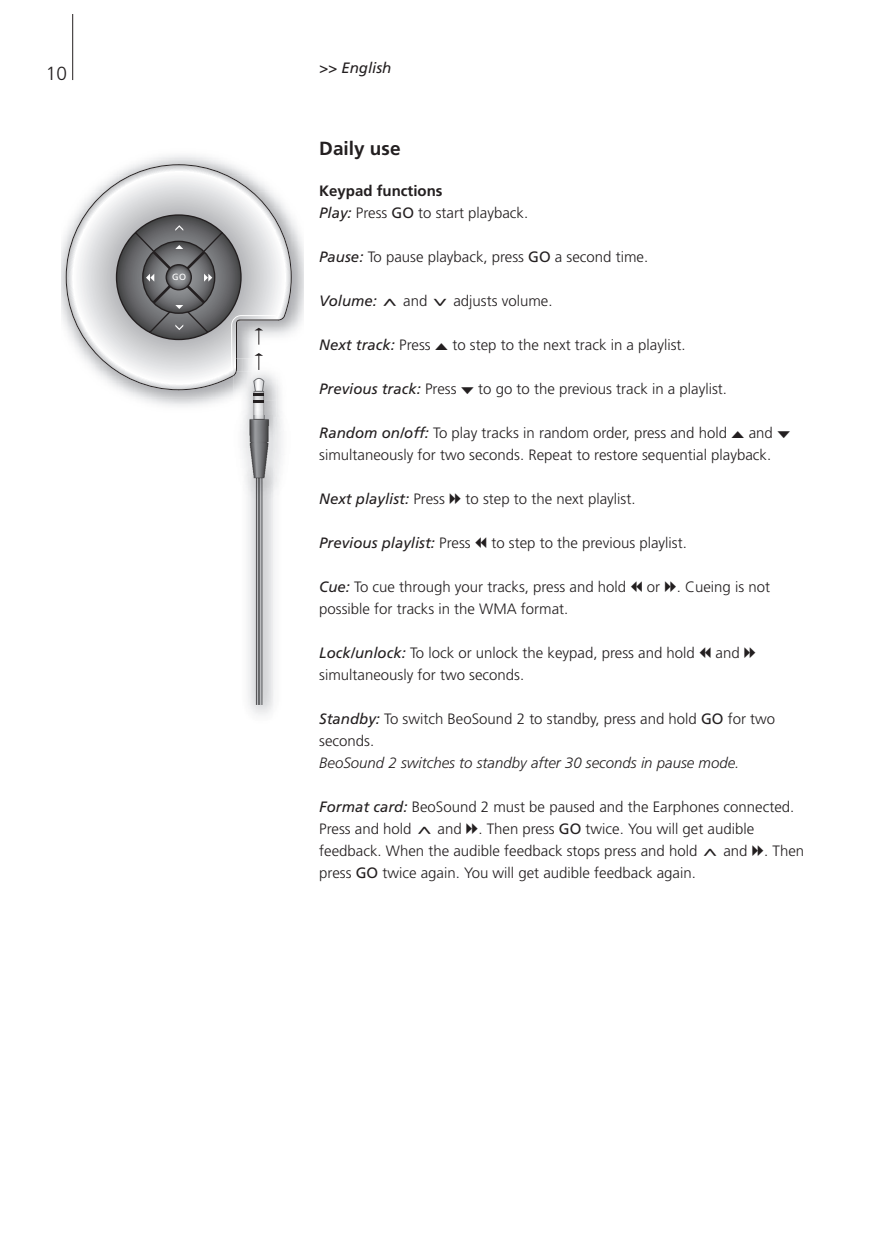
<style>
.page{position:relative;width:884px;height:1252px;background:#fff}
.page>*{position:absolute;margin:0;border:0;box-sizing:border-box;transform-origin:0 0}
.t1{font:700 19px "Frutiger";color:#231f20}
.t2{font:300 19px "Frutiger";color:#231f20}
.t3{font:300 15px/22px "Frutiger";color:#231f20}
.t4{font:italic 300 15px "Frutiger";color:#231f20}
.t5{font:italic 15px "Frutiger";color:#231f20}
.t6{font:9px "Frutiger";color:#fff}
.s1{font-weight:700}
.s2{font-weight:400;font-style:italic}
.s3{font-weight:400}
</style>
<div class="page">
<hr style="left:72px;top:14px;width:1px;height:66px;background:#231f20">
<img style="left:61px;top:155px;width:242px;height:252px">
<svg style="left:66px;top:164px;width:226px;height:226px"></svg>
<img style="left:277px;top:359px;width:14px;height:13px">
<img style="left:277px;top:372px;width:14px;height:29px">
<img style="left:273px;top:505px;width:1px;height:192px">
<img style="left:230px;top:401px;width:66px;height:16px">
<img style="left:254px;top:403px;width:10px;height:12px">
<svg style="left:273px;top:417px;width:11px;height:61px"></svg>
<svg style="left:115px;top:214px;width:162px;height:189px;background:#a5a5a7"></svg>
<img style="left:230px;top:415px;width:43px;height:300px">
<p class="t2" style="left:46px;top:66px;width:23px">10</p>
<p class="t5" style="left:319px;top:61px;width:74px">&gt;&gt; English</p>
<p class="t6" style="left:172px;top:274px;width:15px">GO</p>
<p class="t1" style="left:319px;top:141px;width:83px">Daily use</p>
<p class="t3" style="left:319px;top:181px;width:210px"><span class="s1">Keypad functions<br></span><span class="s2">Play:</span> Press <span class="s3">GO</span> to start playback.</p>
<p class="t3" style="left:319px;top:247px;width:330px"><span class="s2">Pause:</span> To pause playback, press <span class="s3">GO</span> a second time.</p>
<p class="t3" style="left:319px;top:291px;width:235px"><span class="s2">Volume:</span> ∧and ∨adjusts volume.</p>
<p class="t3" style="left:319px;top:335px;width:368px"><span class="s2">Next track:</span> Press ▲ to step to the next track in a playlist.</p>
<p class="t3" style="left:319px;top:379px;width:409px"><span class="s2">Previous track:</span> Press ▼ to go to the previous track in a playlist.</p>
<p class="t3" style="left:319px;top:423px;width:473px"><span class="s2">Random on/off:</span> To play tracks in random order, press and hold ▲ and ▼ simultaneously for two seconds. Repeat to restore sequential playback.</p>
<p class="t3" style="left:319px;top:489px;width:318px"><span class="s2">Next playlist:</span> Press ▼▼ to step to the next playlist.</p>
<p class="t3" style="left:319px;top:533px;width:369px"><span class="s2">Previous playlist:</span> Press ▲▲ to step to the previous playlist.</p>
<p class="t3" style="left:319px;top:577px;width:452px"><span class="s2">Cue:</span> To cue through your tracks, press and hold ▲▲ or ▼▼. Cueing is not possible for tracks in the WMA format.</p>
<p class="t3" style="left:319px;top:643px;width:438px"><span class="s2">Lock/unlock:</span> To lock or unlock the keypad, press and hold ▲▲ and ▼▼ simultaneously for two seconds.</p>
<p class="t3" style="left:319px;top:709px;width:457px"><span class="s2">Standby:</span> To switch BeoSound 2 to standby, press and hold <span class="s3">GO</span> for two seconds.</p>
<p class="t4" style="left:319px;top:757px;width:422px">BeoSound 2 switches to standby after 30 seconds in pause mode.</p>
<p class="t3" style="left:319px;top:797px;width:486px"><span class="s2">Format card:</span> BeoSound 2 must be paused and the Earphones connected.<br>Press and hold ∧and ▼▼. Then press <span class="s3">GO</span> twice. You will get audible feedback. When the audible feedback stops press and hold ∧and ▼▼. Then press <span class="s3">GO</span> twice again. You will get audible feedback again.</p>
</div>
